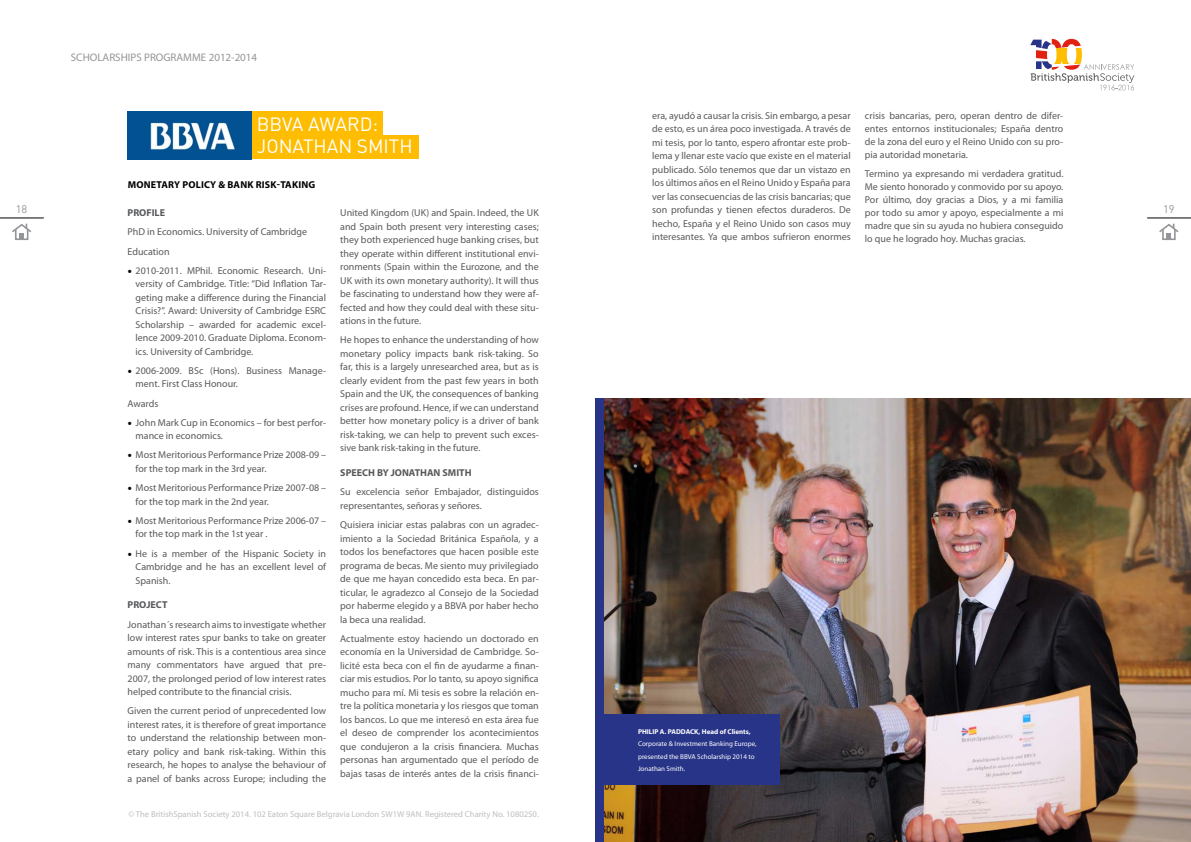
<style>
.page{position:relative;width:1191px;height:842px;background:#fff}
.page>*{position:absolute;margin:0;border:0;box-sizing:border-box;transform-origin:0 0}
.t1{font:19px/22.8px "DINOT";color:#fff}
.t2{font:11px "Myriad Pro";color:#939598}
.t3{font:11px "DINOT";color:#939598}
.t4{font:10px/13.5px "Myriad Pro";color:#58595b;text-align:justify}
.t5{font:700 10px "Myriad Pro";color:#58595b}
.t6{font:700 10px "Myriad Pro";letter-spacing:.02em;color:#000}
.t7{font:8.6px "Myriad Pro";color:#bcbec0}
.t8{font:7px/12.5px "Myriad Pro";color:#fff}
.t9{font:700 7px "Myriad Pro";color:#fff}
.s1{font-family:"Minion Pro";font-size:12px;color:#000}
</style>
<div class="page">
<hr style="left:1147px;top:218px;width:44px;height:1px;background:#000">
<hr style="left:0;top:218px;width:44px;height:1px;background:#000">
<svg style="left:12px;top:223px;width:19px;height:17px"></svg>
<svg style="left:1159px;top:223px;width:20px;height:17px"></svg>
<svg style="left:1030px;top:39px;width:104px;height:51px"></svg>
<div style="left:251px;top:111px;width:132px;height:36px;background:#febd01"></div>
<div style="left:251px;top:135px;width:167px;height:24px;background:#febd01"></div>
<img style="left:604px;top:398px;width:587px;height:444px">
<img style="left:128px;top:111px;width:123px;height:48px">
<div style="left:595px;top:714px;width:185px;height:71px;background:#283488"></div>
<div style="left:595px;top:398px;width:9px;height:444px;background:#283488"></div>
<p class="t2" style="left:71px;top:51px;width:188px">SCHOLARSHIPS PROGRAMME 2012-2014</p>
<p class="t4" style="left:652px;top:109px;width:200px">era, ayudó a causar la crisis. Sin embargo, a pesar de esto, es un área poco investigada. A través de mi tesis, por lo tanto, espero afrontar este prob&shy;lema y llenar este vacío que existe en el material publicado. Sólo tenemos que dar un vistazo en los últimos años en el Reino Unido y España para ver las consecuencias de las crisis bancarias; que son profundas y tienen efectos duraderos. De hecho, España y el Reino Unido son casos muy interesantes. Ya que ambos sufrieron enormes</p>
<p class="t4" style="left:865px;top:109px;width:200px;line-height:13px">crisis bancarias, pero, operan dentro de difer&shy;entes entornos institucionales; España dentro de la zona del euro y el Reino Unido con su pro&shy;pia autoridad monetaria.</p>
<h1 class="t1" style="left:257px;top:112px;width:157px">BBVA AWARD:<br>JONATHAN SMITH</h1>
<p class="t6" style="left:128px;top:179px;width:189px">MONETARY POLICY &amp; BANK RISK-TAKING</p>
<p class="t4" style="left:865px;top:167px;width:200px;line-height:13.1px">Termino ya expresando mi verdadera gratitud.<br>Me siento honorado y conmovido por su apoyo.<br>Por último, doy gracias a Dios, y a mi familia por todo su amor y apoyo, especialmente a mi madre que sin su ayuda no hubiera conseguido lo que he logrado hoy. Muchas gracias.</p>
<p class="t3" style="left:16px;top:201px;width:13px">18</p>
<p class="t3" style="left:1163px;top:201px;width:13px">19</p>
<p class="t5" style="left:128px;top:207px;width:39px">PROFILE</p>
<p class="t4" style="left:128px;top:223px;width:181px;line-height:19.2px">PhD in Economics. University of Cambridge<br>Education</p>
<p class="t4" style="left:136px;top:264px;width:192px;text-indent:-8px"><span class="s1">•</span> 2010-2011. MPhil. Economic Research. Uni&shy;versity of Cambridge. Title: “Did Inflation Tar&shy;geting make a difference during the Financial Crisis?”. Award: University of Cambridge ESRC Scholarship – awarded for academic excel&shy;lence 2009-2010. Graduate Diploma. Econom&shy;ics. University of Cambridge.</p>
<p class="t4" style="left:136px;top:364px;width:192px;text-indent:-8px"><span class="s1">•</span> 2006-2009. BSc (Hons). Business Manage&shy;ment. First Class Honour.</p>
<p class="t4" style="left:128px;top:397px;width:32px">Awards</p>
<p class="t4" style="left:136px;top:416px;width:192px;text-indent:-8px"><span class="s1">•</span> John Mark Cup in Economics – for best perfor&shy;mance in economics.</p>
<p class="t4" style="left:136px;top:449px;width:192px;text-indent:-8px"><span class="s1">•</span> Most Meritorious Performance Prize 2008-09 – for the top mark in the 3rd year.</p>
<p class="t4" style="left:136px;top:481px;width:192px;text-indent:-8px"><span class="s1">•</span> Most Meritorious Performance Prize 2007-08 – for the top mark in the 2nd year.</p>
<p class="t4" style="left:136px;top:514px;width:192px;text-indent:-8px"><span class="s1">•</span> Most Meritorious Performance Prize 2006-07 – for the top mark in the 1st year .</p>
<p class="t4" style="left:136px;top:547px;width:192px;text-indent:-8px"><span class="s1">•</span> He is a member of the Hispanic Society in Cambridge and he has an excellent level of Spanish.</p>
<p class="t5" style="left:128px;top:599px;width:41px">PROJECT</p>
<p class="t4" style="left:128px;top:618px;width:200px">Jonathan´s research aims to investigate whether low interest rates spur banks to take on greater amounts of risk. This is a contentious area since many commentators have argued that pre-2007, the prolonged period of low interest rates helped contribute to the financial crisis.</p>
<p class="t4" style="left:128px;top:704px;width:200px">Given the current period of unprecedented low interest rates, it is therefore of great importance to understand the relationship between mon&shy;etary policy and bank risk-taking. Within this research, he hopes to analyse the behaviour of a panel of banks across Europe; including the</p>
<p class="t4" style="left:340px;top:206px;width:200px">United Kingdom (UK) and Spain. Indeed, the UK and Spain both present very interesting cases; they both experienced huge banking crises, but they operate within different institutional envi&shy;ronments (Spain within the Eurozone, and the UK with its own monetary authority). It will thus be fascinating to understand how they were af&shy;fected and how they could deal with these situ&shy;ations in the future.</p>
<p class="t4" style="left:340px;top:334px;width:200px">He hopes to enhance the understanding of how monetary policy impacts bank risk-taking. So far, this is a largely unresearched area, but as is clearly evident from the past few years in both Spain and the UK, the consequences of banking crises are profound. Hence, if we can understand better how monetary policy is a driver of bank risk-taking, we can help to prevent such exces&shy;sive bank risk-taking in the future.</p>
<p class="t5" style="left:340px;top:467px;width:133px">SPEECH BY JONATHAN SMITH</p>
<p class="t4" style="left:340px;top:486px;width:200px">Su excelencia señor Embajador, distinguidos representantes, señoras y señores.</p>
<p class="t4" style="left:340px;top:518px;width:200px">Quisiera iniciar estas palabras con un agradec&shy;imiento a la Sociedad Británica Española, y a todos los benefactores que hacen posible este programa de becas. Me siento muy privilegiado de que me hayan concedido esta beca. En par&shy;ticular, le agradezco al Consejo de la Sociedad por haberme elegido y a BBVA por haber hecho la beca una realidad.</p>
<p class="t4" style="left:340px;top:632px;width:200px">Actualmente estoy haciendo un doctorado en economía en la Universidad de Cambridge. So&shy;licité esta beca con el fin de ayudarme a finan&shy;ciar mis estudios. Por lo tanto, su apoyo significa mucho para mí. Mi tesis es sobre la relación en&shy;tre la política monetaria y los riesgos que toman los bancos. Lo que me interesó en esta área fue el deseo de comprender los acontecimientos que condujeron a la crisis financiera. Muchas personas han argumentado que el período de bajas tasas de interés antes de la crisis financi-</p>
<p class="t9" style="left:638px;top:727px;width:114px">PHILIP A. PADDACK, Head of Clients,</p>
<p class="t8" style="left:638px;top:738px;width:120px">Corporate &amp; Investment Banking Europe, presented the BBVA Scholarship 2014 to<br>Jonathan Smith.</p>
<p class="t7" style="left:129px;top:810px;width:411px">© The BritishSpanish Society 2014. 102 Eaton Square Belgravia London SW1W 9AN. Registered Charity No. 1080250.</p>
</div>
